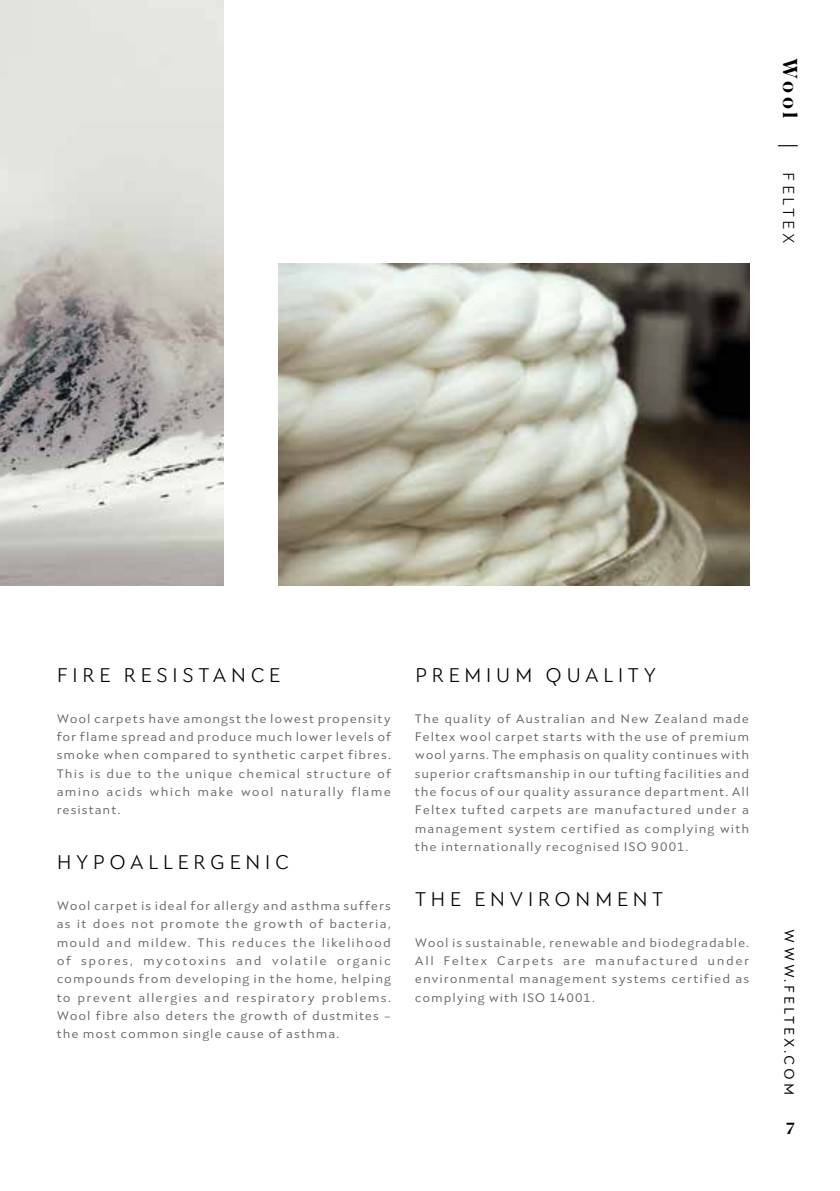
<style>
.page{position:relative;width:840px;height:1191px;background:#fff}
.page>*{position:absolute;margin:0;border:0;box-sizing:border-box;transform-origin:0 0}
.t1{font:300 20px "Seven One Eight";letter-spacing:.21em;color:#000}
.t2{font:300 16px "Seven One Eight";letter-spacing:.215em;color:#000}
.t3{font:700 16px "Blacker Display";color:#000}
.t4{font:14px "Seven One Eight";letter-spacing:.215em;color:#000}
.t5{font:12.4px/18.4px "Seven One Eight";letter-spacing:.075em;color:#636466;text-align:justify}
.s1{font-family:"Blacker Display";font-weight:700;font-size:20px}
.s2{font-size:20px}
</style>
<div class="page">
<img style="left:0;top:0;width:224px;height:586px">
<img style="left:278px;top:264px;width:470px;height:322px">
<p class="t2" style="left:797px;top:58px;width:186px;rotate:90deg"><span class="s1">Wool</span> <span class="s2">|</span> FELTEX</p>
<h1 class="t1" style="left:57px;top:663px;width:225px">FIRE RESISTANCE</h1>
<p class="t5" style="left:57px;top:709px;width:335px">Wool carpets have amongst the lowest propensity for flame spread and produce much lower levels of smoke when compared to synthetic carpet fibres.<br>This is due to the unique chemical structure of amino acids which make wool naturally flame resistant.</p>
<h1 class="t1" style="left:57px;top:850px;width:234px">HYPOALLERGENIC</h1>
<p class="t5" style="left:57px;top:896px;width:335px">Wool carpet is ideal for allergy and asthma suffers as it does not promote the growth of bacteria, mould and mildew. This reduces the likelihood of spores, mycotoxins and volatile organic compounds from developing in the home, helping to prevent allergies and respiratory problems.<br>Wool fibre also deters the growth of dustmites – the most common single cause of asthma.</p>
<h1 class="t1" style="left:415px;top:663px;width:242px">PREMIUM QUALITY</h1>
<p class="t5" style="left:415px;top:709px;width:335px">The quality of Australian and New Zealand made Feltex wool carpet starts with the use of premium wool yarns. The emphasis on quality continues with superior craftsmanship in our tufting facilities and the focus of our quality assurance department. All Feltex tufted carpets are manufactured under a management system certified as complying with the internationally recognised ISO 9001.</p>
<h1 class="t1" style="left:415px;top:886px;width:250px">THE ENVIRONMENT</h1>
<p class="t5" style="left:415px;top:933px;width:335px">Wool is sustainable, renewable and biodegradable.<br>All Feltex Carpets are manufactured under environmental management systems certified as complying with ISO 14001.</p>
<p class="t4" style="left:797px;top:929px;width:167px;rotate:90deg">WWW.FELTEX.COM</p>
<p class="t3" style="left:785px;top:1119px;width:10px">7</p>
</div>
